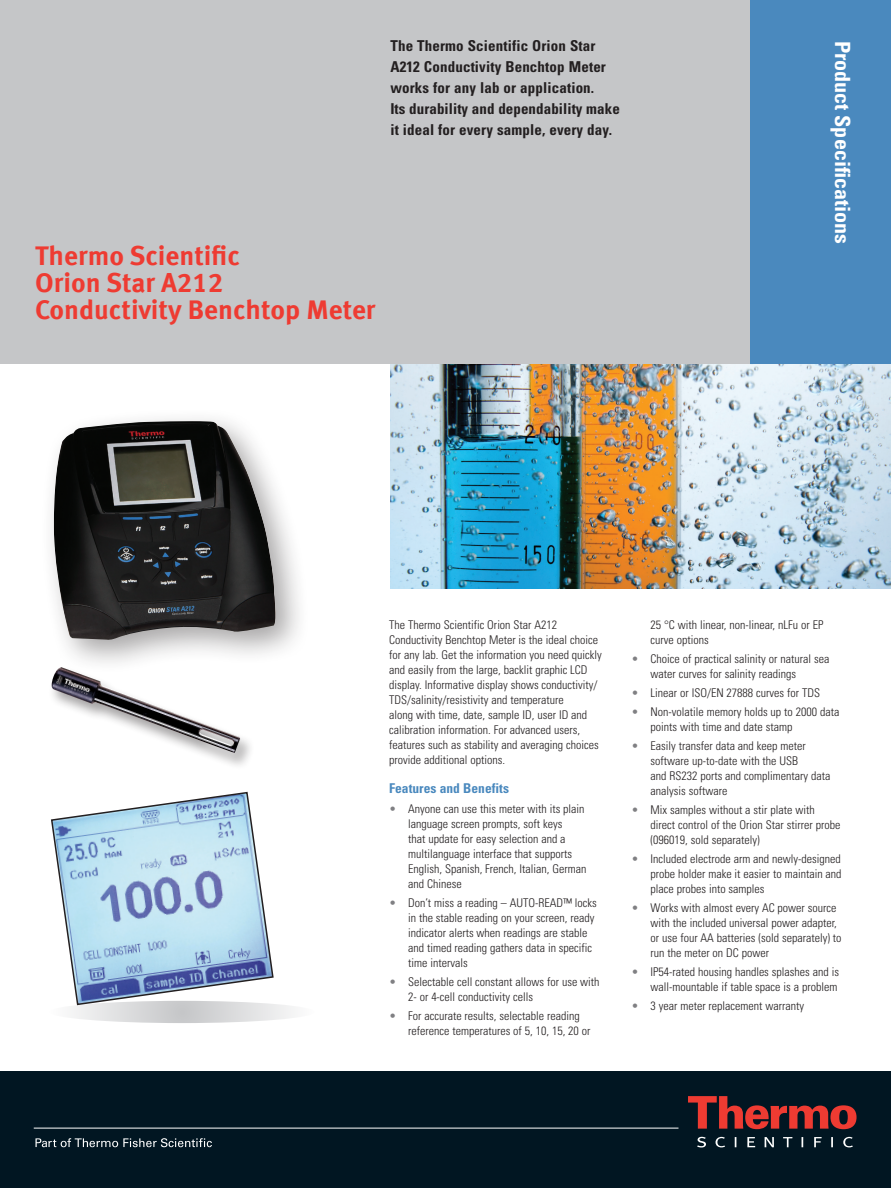
<style>
.page{position:relative;width:891px;height:1188px;background:#fff}
.page>*{position:absolute;margin:0;border:0;box-sizing:border-box;transform-origin:0 0}
._02F_productName{font:700 27px/27px "Meta Offc";color:#ee3b32}
.t1{font:700 condensed 21px "Univers LT Std";color:#fff;scale:1.05 1}
._01F_Introduction{font:700 condensed 15px/21px "Univers LT Std";letter-spacing:.01em;color:#231f20}
._04F_sectionHead{font:700 condensed 13.5px "Univers LT Std";color:#4a89be}
._06F_bullets{font:300 condensed 12px/15px "Univers LT Std";color:#231f20}
.s1{color:#808083}
</style>
<div class="page">
<div style="left:0;top:0;width:751px;height:364px;background:#c5c6c8"></div>
<div style="left:751px;top:0;width:140px;height:364px;background:#4a89be"></div>
<div style="left:0;top:1071px;width:891px;height:117px;background:#011622"></div>
<svg style="left:36px;top:1138px;width:176px;height:9px"></svg>
<svg style="left:688px;top:1096px;width:169px;height:33px"></svg>
<svg style="left:697px;top:1137px;width:156px;height:11px"></svg>
<hr style="left:34px;top:1128px;width:645px;height:1px;background:#fff">
<div style="left:48px;top:667px;width:207px;height:104px;background:#231f20;opacity:.4"></div>
<img style="left:51px;top:674px;width:190px;height:79px">
<div style="left:40px;top:408px;width:270px;height:266px;background:#231f20;opacity:.4"></div>
<img style="left:54px;top:421px;width:223px;height:219px">
<img style="left:391px;top:364px;width:500px;height:224px">
<svg style="left:49px;top:1001px;width:266px;height:22px"></svg>
<svg style="left:51px;top:791px;width:224px;height:215px"></svg>
<p class="_01F_Introduction" style="left:390px;top:35px;width:231px">The Thermo Scientific Orion Star A212 Conductivity Benchtop Meter works for any lab or application.<br>Its durability and dependability make it ideal for every sample, every day.</p>
<p class="_02F_productName" style="left:35px;top:243px;width:342px">Thermo Scientific<br>Orion Star A212<br>Conductivity Benchtop Meter</p>
<p class="t1" style="left:856px;top:40px;width:195px;rotate:90deg">Product Specifications</p>
<p class="_06F_bullets" style="left:389px;top:617px;width:214px">The Thermo Scientific Orion Star A212<br>Conductivity Benchtop Meter is the ideal choice for any lab. Get the information you need quickly and easily from the large, backlit graphic LCD display. Informative display shows conductivity/ TDS/salinity/resistivity and temperature<br>along with time, date, sample ID, user ID and calibration information. For advanced users, features such as stability and averaging choices provide additional options.</p>
<p class="_04F_sectionHead" style="left:389px;top:780px;width:121px">Features and Benefits</p>
<p class="_06F_bullets" style="left:408px;top:801px;width:180px;text-indent:-19px"><span class="s1">•</span> Anyone can use this meter with its plain language screen prompts, soft keys<br>that update for easy selection and a multilanguage interface that supports English, Spanish, French, Italian, German and Chinese</p>
<p class="_06F_bullets" style="left:408px;top:895px;width:190px;text-indent:-19px"><span class="s1">•</span> Don’t miss a reading – AUTO-READ™ locks in the stable reading on your screen, ready indicator alerts when readings are stable and timed reading gathers data in specific time intervals</p>
<p class="_06F_bullets" style="left:408px;top:974px;width:193px;text-indent:-19px"><span class="s1">•</span> Selectable cell constant allows for use with<br>2- or 4-cell conductivity cells</p>
<p class="_06F_bullets" style="left:408px;top:1008px;width:184px;text-indent:-19px"><span class="s1">•</span> For accurate results, selectable reading reference temperatures of 5, 10, 15, 20 or</p>
<p class="_06F_bullets" style="left:651px;top:617px;width:174px">25 °C with linear, non-linear, nLFu or EP curve options</p>
<p class="_06F_bullets" style="left:651px;top:651px;width:180px;text-indent:-19px"><span class="s1">•</span> Choice of practical salinity or natural sea water curves for salinity readings</p>
<p class="_06F_bullets" style="left:632px;top:685px;width:190px"><span class="s1">•</span> Linear or ISO/EN 27888 curves for TDS</p>
<p class="_06F_bullets" style="left:651px;top:704px;width:190px;text-indent:-19px"><span class="s1">•</span> Non-volatile memory holds up to 2000 data points with time and date stamp</p>
<p class="_06F_bullets" style="left:651px;top:738px;width:181px;text-indent:-19px"><span class="s1">•</span> Easily transfer data and keep meter software up-to-date with the USB<br>and RS232 ports and complimentary data analysis software</p>
<p class="_06F_bullets" style="left:651px;top:802px;width:191px;text-indent:-19px"><span class="s1">•</span> Mix samples without a stir plate with direct control of the Orion Star stirrer probe (096019, sold separately)</p>
<p class="_06F_bullets" style="left:651px;top:851px;width:193px;text-align:justify;text-indent:-19px"><span class="s1">•</span> Included electrode arm and newly-designed probe holder make it easier to maintain and place probes into samples</p>
<p class="_06F_bullets" style="left:651px;top:900px;width:193px;text-indent:-19px"><span class="s1">•</span> Works with almost every AC power source with the included universal power adapter, or use four AA batteries (sold separately) to run the meter on DC power</p>
<p class="_06F_bullets" style="left:632px;top:964px;width:209px;text-align:right"><span class="s1">•</span> IP54-rated housing handles splashes and is wall-mountable if table space is a problem</p>
<p class="_06F_bullets" style="left:632px;top:998px;width:174px"><span class="s1">•</span> 3 year meter replacement warranty</p>
</div>
